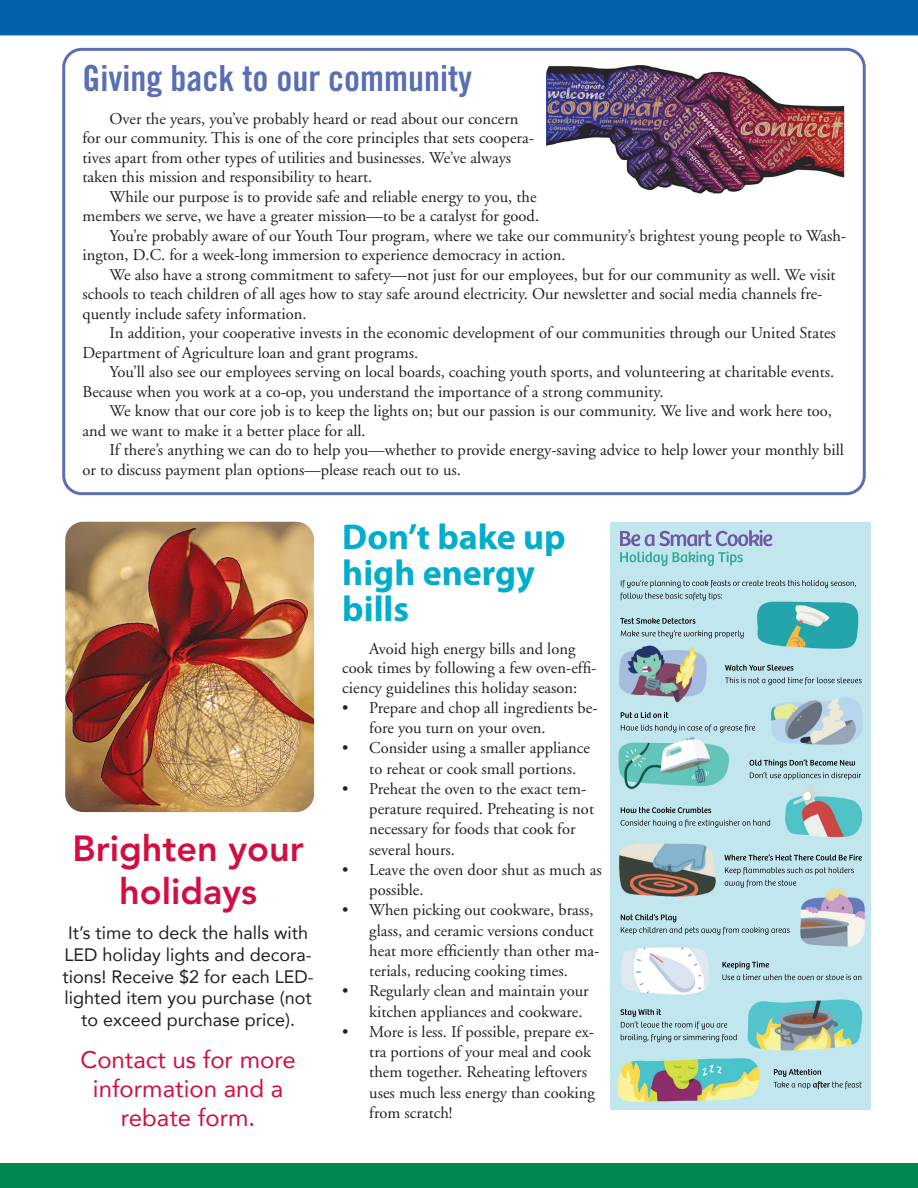
<style>
.page{position:relative;width:918px;height:1188px;background:#fff}
.page>*{position:absolute;margin:0;border:0;box-sizing:border-box;transform-origin:0 0}
.t1{font:700 36px/36px "Myriad Pro";color:#00aecb}
.t2{font:36px "Trade Gothic LT Std Bd Cn 20";color:#5a6eb4}
.t3{font:800 36px/43.2px "Avenir LT Std";color:#d10e40;text-align:center}
.t4{font:24px/28.8px "Avenir LT Com";color:#d10e40;text-align:center}
.t5{font:18px/21.6px "Avenir LT Com";color:#231f20;text-align:center}
.t6{font:16.5px/20.2px "Adobe Garamond";color:#231f20}
</style>
<div class="page">
<div style="left:0;top:0;width:918px;height:35px;background:#0161aa"></div>
<div style="left:0;top:1164px;width:918px;height:24px;background:#008751"></div>
<div style="left:62px;top:48px;width:804px;height:447px;border:3px solid #5a6eb4;border-radius:18px"></div>
<img style="left:546px;top:65px;width:298px;height:129px">
<img style="left:65px;top:522px;width:249px;height:290px">
<img style="left:611px;top:522px;width:259px;height:588px">
<img style="left:623px;top:580px;width:196px;height:8px">
<img style="left:620px;top:618px;width:76px;height:6px">
<img style="left:725px;top:665px;width:69px;height:6px">
<img style="left:621px;top:712px;width:127px;height:20px">
<img style="left:749px;top:759px;width:100px;height:7px">
<img style="left:621px;top:807px;width:90px;height:6px">
<img style="left:724px;top:854px;width:138px;height:7px">
<img style="left:621px;top:914px;width:55px;height:8px">
<img style="left:722px;top:961px;width:110px;height:19px">
<img style="left:620px;top:1009px;width:80px;height:20px">
<img style="left:774px;top:1069px;width:86px;height:20px">
<img style="left:620px;top:530px;width:152px;height:16px">
<img style="left:620px;top:551px;width:123px;height:15px">
<h1 class="t2" style="left:83px;top:56px;width:391px">Giving back to our community</h1>
<p class="t6" style="left:83px;top:109px;width:453px;line-height:19.5px;text-indent:27px">Over the years, you’ve probably heard or read about our concern for our community. This is one of the core principles that sets coopera&shy;tives apart from other types of utilities and businesses. We’ve always taken this mission and responsibility to heart.</p>
<p class="t6" style="left:110px;top:187px;width:429px">While our purpose is to provide safe and reliable energy to you, the</p>
<p class="t6" style="left:83px;top:206px;width:458px">members we serve, we have a greater mission––to be a catalyst for good.</p>
<p class="t6" style="left:110px;top:226px;width:738px">You’re probably aware of our Youth Tour program, where we take our community’s brightest young people to Wash-</p>
<p class="t6" style="left:83px;top:245px;width:485px">ington, D.C. for a week-long immersion to experience democracy in action.</p>
<p class="t6" style="left:110px;top:265px;width:728px">We also have a strong commitment to safety––not just for our employees, but for our community as well. We visit</p>
<p class="t6" style="left:83px;top:284px;width:742px">schools to teach children of all ages how to stay safe around electricity. Our newsletter and social media channels fre-</p>
<p class="t6" style="left:83px;top:304px;width:226px">quently include safety information.</p>
<p class="t6" style="left:110px;top:323px;width:728px">In addition, your cooperative invests in the economic development of our communities through our United States</p>
<p class="t6" style="left:83px;top:343px;width:337px">Department of Agriculture loan and grant programs.</p>
<p class="t6" style="left:110px;top:362px;width:726px">You’ll also see our employees serving on local boards, coaching youth sports, and volunteering at charitable events.</p>
<p class="t6" style="left:83px;top:382px;width:583px">Because when you work at a co-op, you understand the importance of a strong community.</p>
<p class="t6" style="left:110px;top:401px;width:724px">We know that our core job is to keep the lights on; but our passion is our community. We live and work here too,</p>
<p class="t6" style="left:83px;top:421px;width:285px">and we want to make it a better place for all.</p>
<p class="t6" style="left:110px;top:440px;width:736px">If there’s anything we can do to help you––whether to provide energy-saving advice to help lower your monthly bill</p>
<p class="t6" style="left:83px;top:460px;width:380px">or to discuss payment plan options––please reach out to us.</p>
<h1 class="t3" style="left:72px;top:827px;width:233px">Brighten your holidays</h1>
<p class="t5" style="left:62px;top:922px;width:253px">It’s time to deck the halls with<br>LED holiday lights and decora&shy;tions! Receive $2 for each LED&shy;lighted item you purchase (not to exceed purchase price).</p>
<h2 class="t4" style="left:80px;top:1045px;width:217px">Contact us for more information and a rebate form.</h2>
<h1 class="t1" style="left:342px;top:517px;width:225px">Don’t bake up high energy bills</h1>
<p class="t6" style="left:342px;top:639px;width:256px;line-height:19.5px;text-indent:27px">Avoid high energy bills and long cook times by following a few oven-effi&shy;ciency guidelines this holiday season:</p>
<p class="t6" style="left:369px;top:698px;width:230px;text-indent:-27px">• Prepare and chop all ingredients be&shy;fore you turn on your oven.</p>
<p class="t6" style="left:369px;top:739px;width:222px;text-indent:-27px">• Consider using a smaller appliance to reheat or cook small portions.</p>
<p class="t6" style="left:369px;top:779px;width:226px;text-indent:-27px">• Preheat the oven to the exact tem&shy;perature required. Preheating is not necessary for foods that cook for several hours.</p>
<p class="t6" style="left:369px;top:860px;width:234px;text-indent:-27px">• Leave the oven door shut as much as possible.</p>
<p class="t6" style="left:369px;top:901px;width:231px;text-indent:-27px">• When picking out cookware, brass, glass, and ceramic versions conduct heat more efficiently than other ma&shy;terials, reducing cooking times.</p>
<p class="t6" style="left:369px;top:982px;width:221px;text-indent:-27px">• Regularly clean and maintain your kitchen appliances and cookware.</p>
<p class="t6" style="left:369px;top:1022px;width:227px;text-indent:-27px">• More is less. If possible, prepare ex&shy;tra portions of your meal and cook them together. Reheating leftovers uses much less energy than cooking from scratch!</p>
</div>
